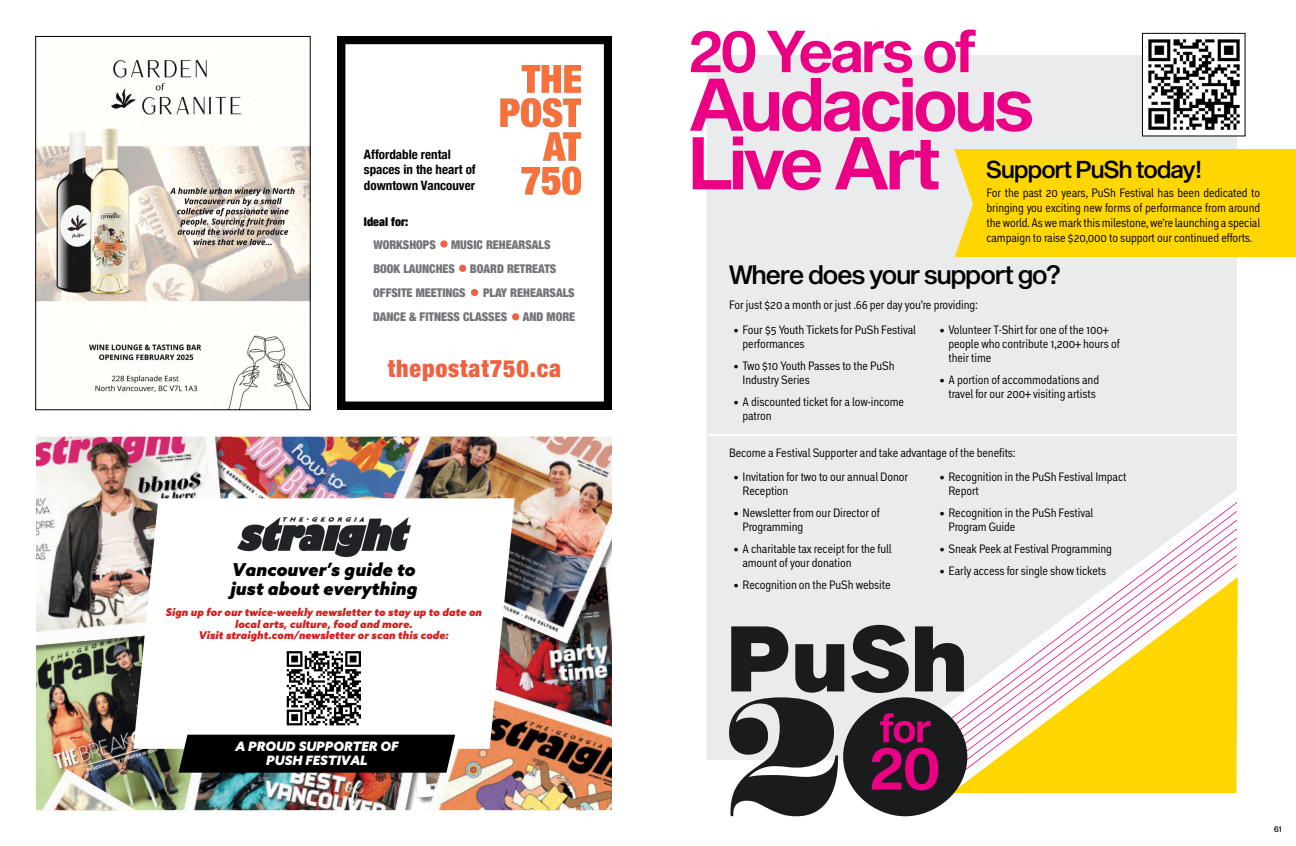
<style>
.page{position:relative;width:1296px;height:846px;background:#fff}
.page>*{position:absolute;margin:0;border:0;box-sizing:border-box;transform-origin:0 0}
.t1{font:72.9px/58.6px "Sequel Sans Semi Bold Disp";letter-spacing:-.02em;color:#ea0084}
.t2{font:58px "Sequel Sans Semi Bold Disp";letter-spacing:-.025em;color:#ea0084}
.t3{font:26px "Sequel Sans Medium Disp";letter-spacing:-.01em;color:#000}
.t4{font:24px "Sequel Sans Medium Disp";letter-spacing:-.01em;color:#000}
.t5{font:900 condensed 24px "Helvetica Neue";letter-spacing:.035em;color:#ef613f}
.t6{font:italic 900 17.8px/19.3px "Azo Sans";color:#000001}
.t7{font:700 condensed 13px/15.6px "Helvetica Neue";color:#000}
.t8{font:italic 900 13px/14px "Azo Sans";color:#fff;text-align:center}
.t9{font:condensed 12px/14px "Embarcadero MVB Pro";letter-spacing:-.01em;color:#000}
.t10{font:900 condensed 12px/24.3px "Helvetica Neue";color:#717478}
.t11{font:900 condensed 12px "Helvetica Neue";color:#000}
.t12{font:italic 900 10.7px/11.6px "Azo Sans";color:#d1201d;text-align:center}
.t13{font:8px "Sequel Sans Medium Disp";color:#000}
</style>
<div class="page">
<div style="left:707px;top:55px;width:530px;height:705px;background:#eaebec"></div>
<div style="left:955px;top:149px;width:341px;height:107px;background:#ffd600"></div>
<svg style="left:967px;top:788px;width:270px;height:5px"></svg>
<svg style="left:953px;top:146px;width:20px;height:115px"></svg>
<hr style="left:708px;top:434px;width:549px;height:2px;background:#fff">
<img style="left:37px;top:59px;width:271px;height:349px">
<div style="left:35px;top:36px;width:275px;height:374px;border:1px solid #000"></div>
<img style="left:515px;top:657px;width:97px;height:24px">
<img style="left:36px;top:655px;width:147px;height:155px">
<img style="left:41px;top:768px;width:96px;height:42px">
<img style="left:183px;top:773px;width:245px;height:37px">
<img style="left:428px;top:681px;width:184px;height:129px">
<img style="left:242px;top:437px;width:122px;height:61px">
<img style="left:364px;top:437px;width:248px;height:220px">
<img style="left:36px;top:437px;width:206px;height:218px">
<svg style="left:133px;top:498px;width:382px;height:251px"></svg>
<img style="left:236px;top:515px;width:177px;height:44px">
<div style="left:282px;top:647px;width:83px;height:83px;background:#fff"></div>
<svg style="left:286px;top:651px;width:75px;height:75px"></svg>
<div style="left:179px;top:735px;width:276px;height:38px;background:#000001"></div>
<img style="left:1144px;top:39px;width:96px;height:95px">
<div style="left:1142px;top:33px;width:103px;height:103px;border:1px solid #000"></div>
<svg style="left:337px;top:36px;width:275px;height:374px"></svg>
<div style="left:459px;top:265px;width:7px;height:7px;background:#ef613f;border-radius:50%"></div>
<div style="left:471px;top:289px;width:7px;height:7px;background:#ef613f;border-radius:50%"></div>
<div style="left:512px;top:313px;width:7px;height:7px;background:#ef613f;border-radius:50%"></div>
<div style="left:941px;top:500px;width:296px;height:8px;background:#eaebec"></div>
<svg style="left:941px;top:508px;width:296px;height:9px;background:#ecebed"></svg>
<svg style="left:941px;top:517px;width:296px;height:9px;background:#eceaed"></svg>
<svg style="left:941px;top:526px;width:296px;height:9px"></svg>
<svg style="left:941px;top:535px;width:296px;height:9px"></svg>
<svg style="left:941px;top:544px;width:296px;height:9px"></svg>
<svg style="left:941px;top:553px;width:296px;height:9px"></svg>
<svg style="left:941px;top:562px;width:297px;height:226px"></svg>
<svg style="left:729px;top:625px;width:238px;height:191px;background:#71676d"></svg>
<p class="t7" style="left:364px;top:145px;width:113px">Affordable rental spaces in the heart of downtown Vancouver</p>
<p class="t11" style="left:364px;top:212px;width:46px">Ideal for:</p>
<p class="t10" style="left:373px;top:232px;width:64px">WORKSHOPS</p>
<p class="t10" style="left:373px;top:280px;width:94px">OFFSITE MEETINGS</p>
<p class="t10" style="left:470px;top:232px;width:88px;text-indent:-19px">MUSIC REHEARSALS<br>BOARD RETREATS</p>
<p class="t10" style="left:373px;top:256px;width:83px">BOOK LAUNCHES</p>
<p class="t10" style="left:373px;top:280px;width:203px;text-indent:110px">PLAY REHEARSALS<br>DANCE &amp; FITNESS CLASSES</p>
<p class="t10" style="left:523px;top:304px;width:54px">AND MORE</p>
<h3 class="t5" style="left:388px;top:349px;width:175px">thepostat750.ca</h3>
<h3 class="t6" style="left:230px;top:560px;width:189px">Vancouver’s guide to just about everything</h3>
<p class="t12" style="left:166px;top:606px;width:318px">Sign up for our twice-weekly newsletter to stay up to date on local arts, culture, food and more.<br>Visit straight.com/newsletter or scan this code:</p>
<p class="t8" style="left:235px;top:739px;width:165px">A PROUD SUPPORTER OF<br>PUSH FESTIVAL</p>
<h2 class="t2" style="left:690px;top:10px;width:288px">20 Years of</h2>
<h1 class="t1" style="left:690px;top:78px;width:345px">Audacious<br>Live Art</h1>
<h3 class="t4" style="left:987px;top:152px;width:216px">Support PuSh today!</h3>
<p class="t9" style="left:987px;top:185px;width:275px;line-height:15px;text-align:justify">For the past 20 years, PuSh Festival has been dedicated to bringing you exciting new forms of performance from around the world. As we mark this milestone, we’re launching a special campaign to raise $20,000 to support our continued efforts.</p>
<h3 class="t3" style="left:729px;top:257px;width:333px">Where does your support go?</h3>
<p class="t9" style="left:743px;top:323px;width:175px;text-indent:-9px">• Four $5 Youth Tickets for PuSh Festival performances</p>
<p class="t9" style="left:743px;top:359px;width:154px;text-indent:-9px">• Two $10 Youth Passes to the PuSh<br>Industry Series</p>
<p class="t9" style="left:743px;top:395px;width:163px;text-indent:-9px">• A discounted ticket for a low-income patron</p>
<p class="t9" style="left:729px;top:297px;width:251px">For just $20 a month or just .66 per day you’re providing:</p>
<p class="t9" style="left:948px;top:323px;width:173px;text-indent:-9px">• Volunteer T-Shirt for one of the 100+ people who contribute 1,200+ hours of their time</p>
<p class="t9" style="left:939px;top:373px;width:161px;text-align:center">• A portion of accommodations and travel for our 200+ visiting artists</p>
<p class="t9" style="left:729px;top:445px;width:288px">Become a Festival Supporter and take advantage of the benefits:</p>
<p class="t9" style="left:743px;top:469px;width:167px;text-indent:-9px">• Invitation for two to our annual Donor<br>Reception</p>
<p class="t9" style="left:743px;top:505px;width:139px;text-indent:-9px">• Newsletter from our Director of<br>Programming</p>
<p class="t9" style="left:743px;top:542px;width:151px;text-indent:-9px">• A charitable tax receipt for the full amount of your donation</p>
<p class="t9" style="left:734px;top:578px;width:159px">• Recognition on the PuSh website</p>
<p class="t9" style="left:948px;top:469px;width:179px;text-indent:-9px">• Recognition in the PuSh Festival Impact<br>Report</p>
<p class="t9" style="left:948px;top:506px;width:146px;text-indent:-9px">• Recognition in the PuSh Festival<br>Program Guide</p>
<p class="t9" style="left:939px;top:542px;width:174px">• Sneak Peek at Festival Programming</p>
<p class="t9" style="left:939px;top:564px;width:168px">• Early access for single show tickets</p>
<p class="t13" style="left:1274px;top:824px;width:9px">61</p>
</div>
